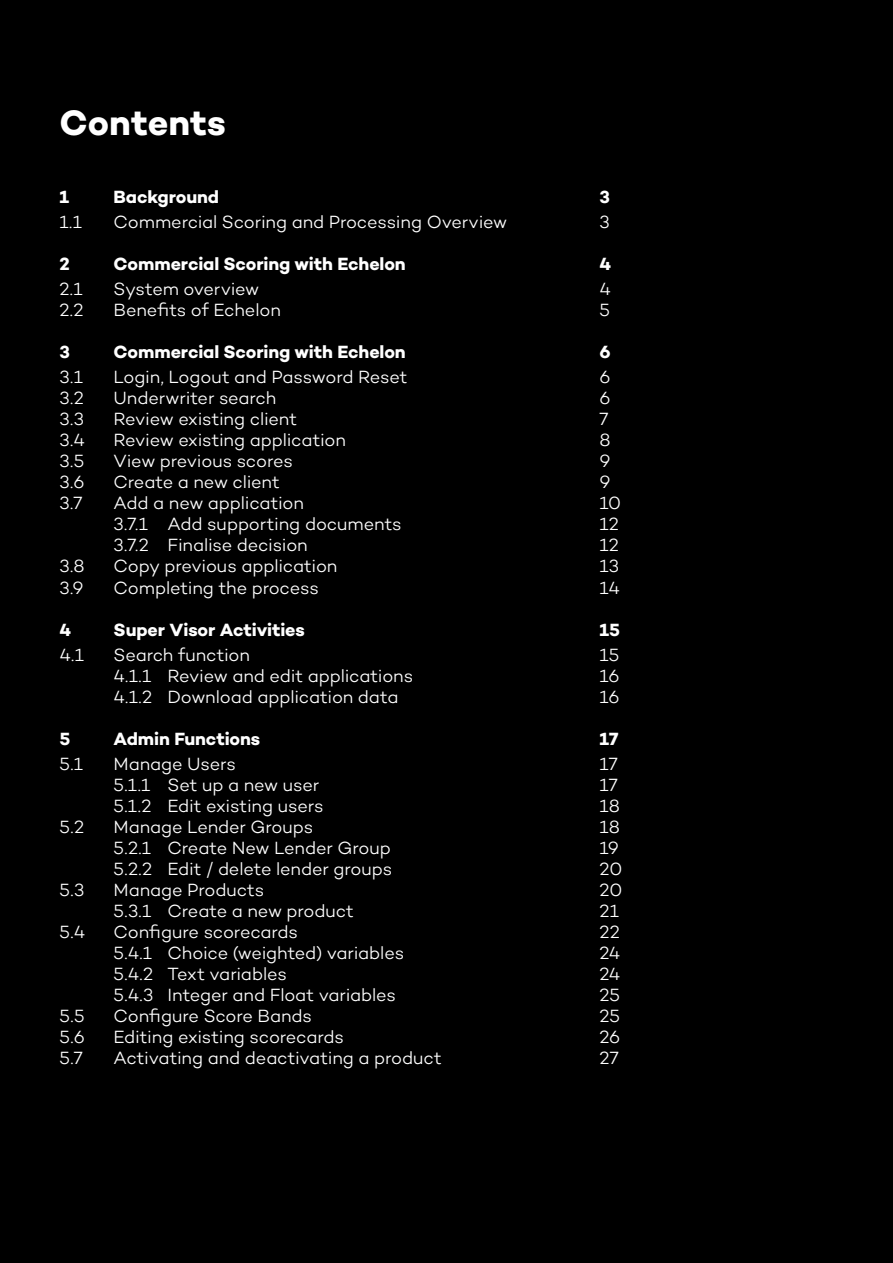
<style>
.page{position:relative;width:893px;height:1263px;background:#000}
.page>*{position:absolute;margin:0;border:0;box-sizing:border-box;transform-origin:0 0}
.t1{font:700 36px "Campton";color:#fff}
.t2{font:300 18px "Campton";letter-spacing:-.01em;color:#fff}
.t3{font:700 18px "Campton";letter-spacing:-.005em;color:#fff}
</style>
<div class="page">
<h1 class="t1" style="left:60px;top:100px;width:168px">Contents</h1>
<p class="t3" style="left:60px;top:185px;width:11px">1</p>
<p class="t3" style="left:114px;top:185px;width:107px">Background</p>
<p class="t3" style="left:600px;top:185px;width:12px">3</p>
<p class="t2" style="left:60px;top:211px;width:24px">1.1</p>
<p class="t2" style="left:114px;top:211px;width:395px">Commercial Scoring and Processing Overview</p>
<p class="t2" style="left:600px;top:211px;width:12px">3</p>
<p class="t3" style="left:60px;top:252px;width:12px">2</p>
<p class="t3" style="left:114px;top:252px;width:294px">Commercial Scoring with Echelon</p>
<p class="t3" style="left:600px;top:252px;width:13px">4</p>
<p class="t2" style="left:60px;top:278px;width:24px">2.1</p>
<p class="t2" style="left:114px;top:278px;width:147px">System overview</p>
<p class="t2" style="left:600px;top:278px;width:13px">4</p>
<p class="t2" style="left:60px;top:299px;width:26px">2.2</p>
<p class="t2" style="left:114px;top:299px;width:169px">Benefits of Echelon</p>
<p class="t2" style="left:600px;top:299px;width:12px">5</p>
<p class="t3" style="left:60px;top:340px;width:12px">3</p>
<p class="t3" style="left:114px;top:340px;width:294px">Commercial Scoring with Echelon</p>
<p class="t3" style="left:600px;top:340px;width:13px">6</p>
<p class="t2" style="left:60px;top:366px;width:25px">3.1</p>
<p class="t2" style="left:114px;top:366px;width:295px">Login, Logout and Password Reset</p>
<p class="t2" style="left:600px;top:366px;width:13px">6</p>
<p class="t2" style="left:60px;top:387px;width:26px">3.2</p>
<p class="t2" style="left:114px;top:387px;width:164px">Underwriter search</p>
<p class="t2" style="left:600px;top:387px;width:13px">6</p>
<p class="t2" style="left:60px;top:408px;width:26px">3.3</p>
<p class="t2" style="left:114px;top:408px;width:185px">Review existing client</p>
<p class="t2" style="left:600px;top:408px;width:11px">7</p>
<p class="t2" style="left:60px;top:429px;width:27px">3.4</p>
<p class="t2" style="left:114px;top:429px;width:234px">Review existing application</p>
<p class="t2" style="left:600px;top:429px;width:13px">8</p>
<p class="t2" style="left:60px;top:450px;width:26px">3.5</p>
<p class="t2" style="left:114px;top:450px;width:181px">View previous scores</p>
<p class="t2" style="left:600px;top:450px;width:13px">9</p>
<p class="t2" style="left:60px;top:471px;width:27px">3.6</p>
<p class="t2" style="left:114px;top:471px;width:168px">Create a new client</p>
<p class="t2" style="left:600px;top:471px;width:13px">9</p>
<p class="t2" style="left:60px;top:492px;width:25px">3.7</p>
<p class="t2" style="left:114px;top:492px;width:192px">Add a new application</p>
<p class="t2" style="left:600px;top:492px;width:23px">10</p>
<p class="t2" style="left:114px;top:513px;width:290px">3.7.1 Add supporting documents</p>
<p class="t2" style="left:600px;top:513px;width:21px">12</p>
<p class="t2" style="left:114px;top:534px;width:196px">3.7.2 Finalise decision</p>
<p class="t2" style="left:600px;top:534px;width:21px">12</p>
<p class="t2" style="left:60px;top:555px;width:27px">3.8</p>
<p class="t2" style="left:114px;top:555px;width:225px">Copy previous application</p>
<p class="t2" style="left:600px;top:555px;width:21px">13</p>
<p class="t2" style="left:60px;top:576px;width:25px">3.9</p>
<p class="t2" style="left:114px;top:576px;width:207px">Completing the process</p>
<p class="t2" style="left:600px;top:576px;width:22px">14</p>
<p class="t3" style="left:60px;top:618px;width:13px">4</p>
<p class="t3" style="left:114px;top:618px;width:193px">Super Visor Activities</p>
<p class="t3" style="left:600px;top:618px;width:22px">15</p>
<p class="t2" style="left:60px;top:643px;width:26px">4.1</p>
<p class="t2" style="left:114px;top:643px;width:138px">Search function</p>
<p class="t2" style="left:600px;top:643px;width:21px">15</p>
<p class="t2" style="left:114px;top:664px;width:301px">4.1.1 Review and edit applications</p>
<p class="t2" style="left:600px;top:664px;width:22px">16</p>
<p class="t2" style="left:114px;top:685px;width:286px">4.1.2 Download application data</p>
<p class="t2" style="left:600px;top:685px;width:22px">16</p>
<p class="t3" style="left:60px;top:727px;width:12px">5</p>
<p class="t3" style="left:114px;top:727px;width:148px">Admin Functions</p>
<p class="t3" style="left:600px;top:727px;width:20px">17</p>
<p class="t2" style="left:60px;top:753px;width:25px">5.1</p>
<p class="t2" style="left:114px;top:753px;width:124px">Manage Users</p>
<p class="t2" style="left:600px;top:753px;width:20px">17</p>
<p class="t2" style="left:114px;top:774px;width:207px">5.1.1 Set up a new user</p>
<p class="t2" style="left:600px;top:774px;width:20px">17</p>
<p class="t2" style="left:114px;top:795px;width:212px">5.1.2 Edit existing users</p>
<p class="t2" style="left:600px;top:795px;width:22px">18</p>
<p class="t2" style="left:60px;top:816px;width:26px">5.2</p>
<p class="t2" style="left:114px;top:816px;width:201px">Manage Lender Groups</p>
<p class="t2" style="left:600px;top:816px;width:22px">18</p>
<p class="t2" style="left:114px;top:837px;width:279px">5.2.1 Create New Lender Group</p>
<p class="t2" style="left:600px;top:837px;width:21px">19</p>
<p class="t2" style="left:114px;top:858px;width:280px">5.2.2 Edit / delete lender groups</p>
<p class="t2" style="left:600px;top:858px;width:24px">20</p>
<p class="t2" style="left:60px;top:879px;width:26px">5.3</p>
<p class="t2" style="left:114px;top:879px;width:152px">Manage Products</p>
<p class="t2" style="left:600px;top:879px;width:24px">20</p>
<p class="t2" style="left:114px;top:900px;width:242px">5.3.1 Create a new product</p>
<p class="t2" style="left:600px;top:900px;width:21px">21</p>
<p class="t2" style="left:60px;top:921px;width:27px">5.4</p>
<p class="t2" style="left:114px;top:921px;width:186px">Configure scorecards</p>
<p class="t2" style="left:600px;top:921px;width:22px">22</p>
<p class="t2" style="left:114px;top:942px;width:292px">5.4.1 Choice (weighted) variables</p>
<p class="t2" style="left:600px;top:942px;width:22px">24</p>
<p class="t2" style="left:114px;top:963px;width:175px">5.4.2 Text variables</p>
<p class="t2" style="left:600px;top:963px;width:22px">24</p>
<p class="t2" style="left:114px;top:984px;width:284px">5.4.3 Integer and Float variables</p>
<p class="t2" style="left:600px;top:984px;width:22px">25</p>
<p class="t2" style="left:60px;top:1005px;width:27px">5.5</p>
<p class="t2" style="left:114px;top:1005px;width:200px">Configure Score Bands</p>
<p class="t2" style="left:600px;top:1005px;width:22px">25</p>
<p class="t2" style="left:60px;top:1026px;width:27px">5.6</p>
<p class="t2" style="left:114px;top:1026px;width:232px">Editing existing scorecards</p>
<p class="t2" style="left:600px;top:1026px;width:22px">26</p>
<p class="t2" style="left:60px;top:1047px;width:25px">5.7</p>
<p class="t2" style="left:114px;top:1047px;width:330px">Activating and deactivating a product</p>
<p class="t2" style="left:600px;top:1047px;width:21px">27</p>
</div>
